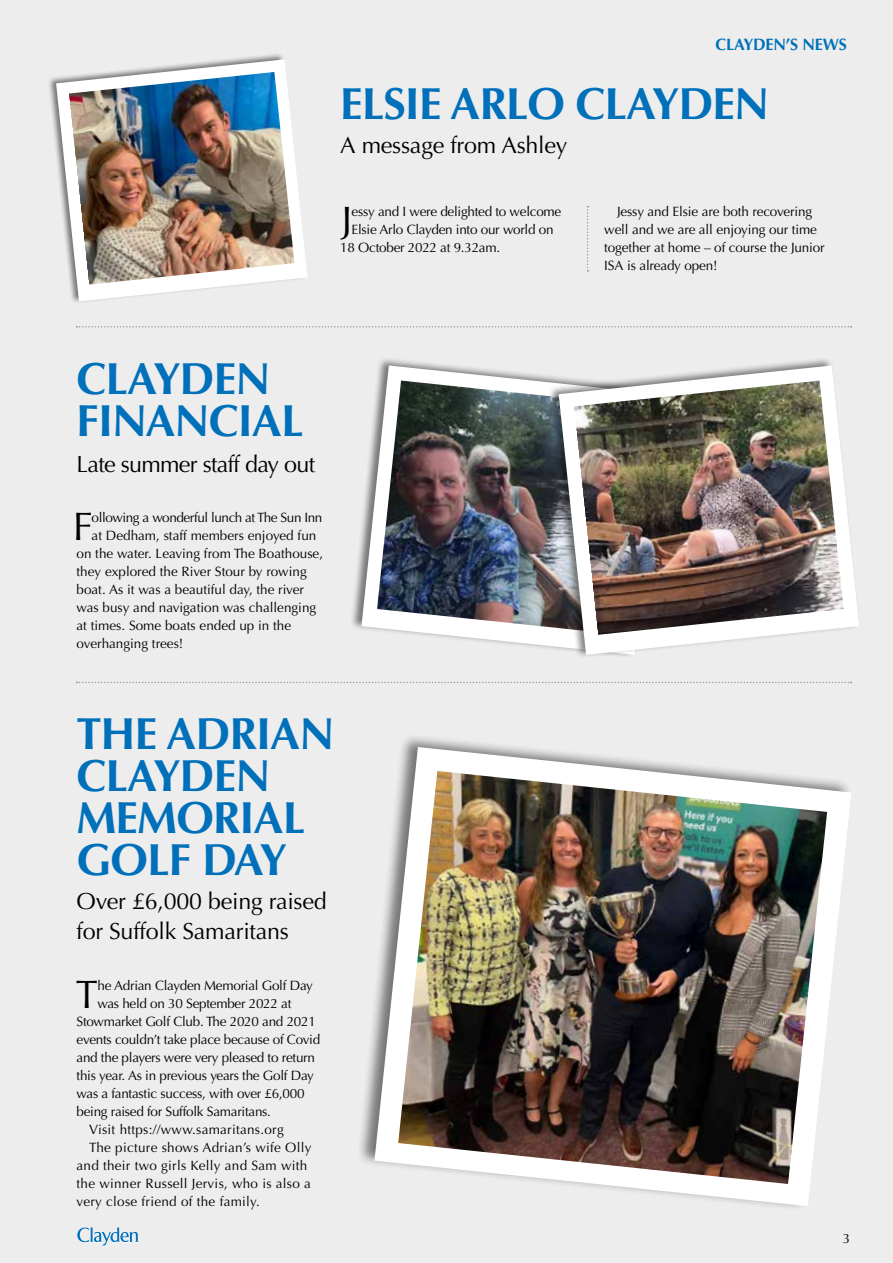
<style>
.page{position:relative;width:893px;height:1263px;background:#ededed}
.page>*{position:absolute;margin:0;border:0;box-sizing:border-box;transform-origin:0 0}
.t1{font:700 45px/42px "Optima";letter-spacing:-.02em;color:#0070ba}
.t2{font:39.75px "Optima";color:#000}
.t3{font:23.25px/30.2px "Optima";letter-spacing:-.01em;color:#000}
.t4{font:23.25px "Optima";letter-spacing:-.03em;color:#000}
.t5{font:700 16.5px "Optima";letter-spacing:-.01em;color:#0070ba}
.t6{font:13.5px/18px "Optima";letter-spacing:-.01em;color:#000}
.t7{font:13.5px "Optima";letter-spacing:.02em;color:#000}
.t8{font:13.5px "Optima";letter-spacing:-.03em;color:#000}
</style>
<div class="page">
<svg style="left:77px;top:1227px;width:61px;height:19px"></svg>
<div style="left:350px;top:356px;width:313px;height:302px;background:#000;opacity:.5"></div>
<svg style="left:361px;top:365px;width:186px;height:290px"></svg>
<img style="left:377px;top:381px;width:170px;height:254px">
<div style="left:547px;top:356px;width:313px;height:302px;background:#000;opacity:.5"></div>
<svg style="left:559px;top:365px;width:300px;height:290px"></svg>
<img style="left:574px;top:381px;width:270px;height:254px">
<div style="left:47px;top:52px;width:261px;height:252px;background:#000;opacity:.5"></div>
<svg style="left:56px;top:59px;width:251px;height:242px"></svg>
<img style="left:69px;top:72px;width:225px;height:213px">
<div style="left:357px;top:733px;width:495px;height:478px;background:#000;opacity:.5"></div>
<svg style="left:374px;top:747px;width:477px;height:459px"></svg>
<img style="left:398px;top:771px;width:429px;height:413px">
<svg style="left:77px;top:326px;width:774px;height:2px"></svg>
<svg style="left:77px;top:682px;width:774px;height:1px"></svg>
<svg style="left:587px;top:206px;width:1px;height:66px"></svg>
<p class="t5" style="left:715px;top:34px;width:133px">CLAYDEN’S NEWS</p>
<h1 class="t1" style="left:340px;top:83px;width:430px">ELSIE ARLO CLAYDEN</h1>
<h3 class="t3" style="left:340px;top:130px;width:229px">A message from Ashley</h3>
<h2 class="t2" style="left:341px;top:197px;width:13px">J</h2>
<p class="t6" style="left:352px;top:203px;width:211px">essy and I were delighted to welcome</p>
<p class="t6" style="left:352px;top:221px;width:203px">Elsie Arlo Clayden into our world on</p>
<p class="t6" style="left:340px;top:239px;width:161px">18 October 2022 at 9.32am.</p>
<p class="t6" style="left:604px;top:203px;width:222px;text-indent:13px">Jessy and Elsie are both recovering well and we are all enjoying our time together at home – of course the Junior<br>ISA is already open!</p>
<h1 class="t1" style="left:77px;top:358px;width:229px">CLAYDEN<br>FINANCIAL</h1>
<h3 class="t4" style="left:77px;top:450px;width:240px">Late summer staff day out</h3>
<h2 class="t2" style="left:73px;top:503px;width:21px">F</h2>
<p class="t8" style="left:92px;top:510px;width:232px">ollowing a wonderful lunch at The Sun Inn</p>
<p class="t6" style="left:92px;top:527px;width:226px">at Dedham, staff members enjoyed fun</p>
<p class="t6" style="left:77px;top:545px;width:248px">on the water. Leaving from The Boathouse,</p>
<p class="t6" style="left:77px;top:563px;width:232px">they explored the River Stour by rowing</p>
<p class="t6" style="left:77px;top:581px;width:229px">boat. As it was a beautiful day, the river</p>
<p class="t6" style="left:77px;top:599px;width:241px">was busy and navigation was challenging</p>
<p class="t6" style="left:77px;top:617px;width:216px">at times. Some boats ended up in the</p>
<p class="t6" style="left:77px;top:635px;width:108px">overhanging trees!</p>
<h1 class="t1" style="left:77px;top:713px;width:259px">THE ADRIAN<br>CLAYDEN<br>MEMORIAL<br>GOLF DAY</h1>
<h3 class="t3" style="left:77px;top:886px;width:252px">Over £6,000 being raised for Suffolk Samaritans</h3>
<h2 class="t2" style="left:76px;top:971px;width:24px">T</h2>
<p class="t6" style="left:97px;top:977px;width:217px">he Adrian Clayden Memorial Golf Day</p>
<p class="t6" style="left:97px;top:995px;width:195px">was held on 30 September 2022 at</p>
<p class="t6" style="left:77px;top:1013px;width:241px">Stowmarket Golf Club. The 2020 and 2021</p>
<p class="t6" style="left:77px;top:1031px;width:245px">events couldn’t take place because of Covid</p>
<p class="t6" style="left:77px;top:1049px;width:240px">and the players were very pleased to return</p>
<p class="t6" style="left:77px;top:1067px;width:239px">this year. As in previous years the Golf Day</p>
<p class="t6" style="left:77px;top:1085px;width:229px">was a fantastic success, with over £6,000</p>
<p class="t6" style="left:77px;top:1103px;width:196px">being raised for Suffolk Samaritans.</p>
<p class="t7" style="left:89px;top:1122px;width:196px">Visit https://www.samaritans.org</p>
<p class="t7" style="left:89px;top:1140px;width:224px">The picture shows Adrian’s wife Olly</p>
<p class="t7" style="left:77px;top:1158px;width:232px">and their two girls Kelly and Sam with</p>
<p class="t7" style="left:77px;top:1176px;width:236px">the winner Russell Jervis, who is also a</p>
<p class="t7" style="left:77px;top:1194px;width:185px">very close friend of the family.</p>
<p class="t6" style="left:843px;top:1229px;width:9px">3</p>
</div>
